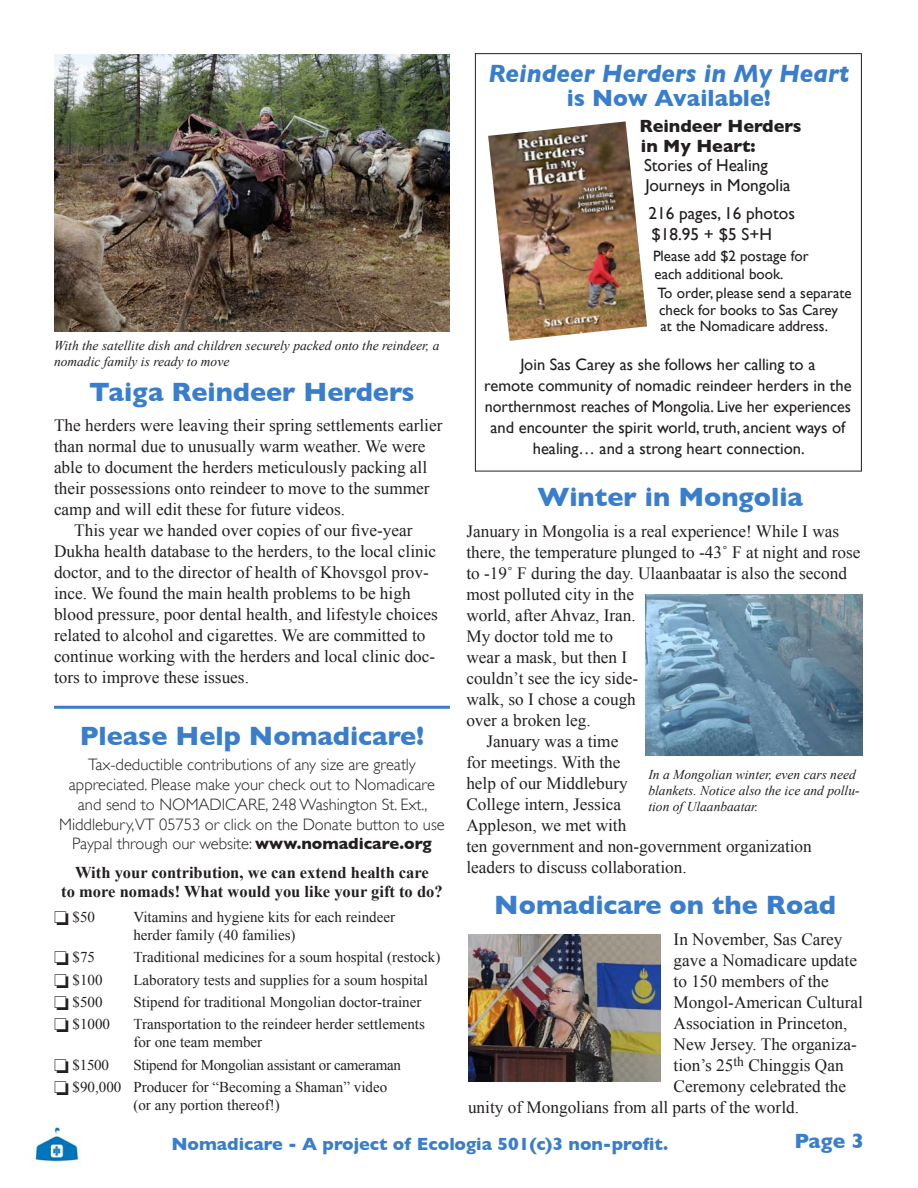
<style>
.page{position:relative;width:918px;height:1188px;background:#fff}
.page>*{position:absolute;margin:0;border:0;box-sizing:border-box;transform-origin:0 0}
.t1{font:700 27px "Gill Sans";color:#397dcd}
.t2{font:italic 700 25.5px "Gill Sans";color:#397dcd}
.t3{font:700 24px "Gill Sans";color:#397dcd}
.t4{font:700 21px "Gill Sans";color:#397dcd}
.t5{font:700 18px "Gill Sans";color:#397dcd}
.t6{font:700 18px/19.5px "Gill Sans";color:#231f20}
.t7{font:17.25px "Times New Roman";color:#231f20}
.t8{font:17.25px/19.5px "Gill Sans";color:#231f20}
.t9{font:300 16.5px/19.8px "Gill Sans";color:#231f20;text-align:center}
.t10{font:16.5px/21px "Gill Sans";color:#231f20;text-align:center}
.t11{font:700 16.5px/19.5px "Times New Roman";color:#231f20;text-align:center}
.t12{font:15px/18px "Times New Roman";color:#231f20}
.t13{font:15px/16.5px "Gill Sans";color:#231f20}
.t14{font:15px/22.4px "Times New Roman";letter-spacing:-.02em;color:#231f20}
.t15{font:italic 13.5px/16.2px "Times New Roman";color:#231f20}
.s1{font-weight:700}
</style>
<div class="page">
<img style="left:32px;top:1125px;width:48px;height:39px">
<hr style="left:54px;top:706px;width:396px;height:3px;background:#397dcd">
<img style="left:645px;top:595px;width:217px;height:161px">
<img style="left:468px;top:934px;width:192px;height:148px">
<img style="left:54px;top:54px;width:395px;height:278px">
<img style="left:488px;top:121px;width:159px;height:220px">
<hr style="left:475px;top:53px;width:1px;height:418px;background:#231f20">
<hr style="left:861px;top:53px;width:1px;height:418px;background:#231f20">
<hr style="left:475px;top:471px;width:386px;height:1px;background:#231f20">
<hr style="left:475px;top:53px;width:386px;height:1px;background:#231f20">
<h2 class="t2" style="left:488px;top:59px;width:362px">Reindeer Herders in My Heart</h2>
<h3 class="t3" style="left:567px;top:84px;width:206px">is Now Available!</h3>
<p class="t6" style="left:640px;top:116px;width:164px">Reindeer Herders in My Heart:</p>
<p class="t8" style="left:644px;top:156px;width:148px">Stories of Healing<br>Journeys in Mongolia</p>
<p class="t8" style="left:649px;top:202px;width:148px;line-height:21px">216 pages, 16 photos $18.95 + $5 S+H</p>
<p class="t13" style="left:653px;top:246px;width:157px;line-height:18px">Please add $2 postage for each additional book.</p>
<p class="t13" style="left:658px;top:285px;width:196px">To order, please send a separate check for books to Sas Carey at the Nomadicare address.</p>
<p class="t10" style="left:484px;top:354px;width:369px">Join Sas Carey as she follows her calling to a<br>remote community of nomadic reindeer herders in the northernmost reaches of Mongolia. Live her experiences and encounter the spirit world, truth, ancient ways of healing… and a strong heart connection.</p>
<p class="t15" style="left:54px;top:337px;width:387px">With the satellite dish and children securely packed onto the reindeer, a nomadic family is ready to move</p>
<h1 class="t1" style="left:89px;top:376px;width:327px">Taiga Reindeer Herders</h1>
<p class="t7" style="left:54px;top:414px;width:390px">The herders were leaving their spring settlements earlier</p>
<p class="t7" style="left:54px;top:435px;width:373px">than normal due to unusually warm weather. We were</p>
<p class="t7" style="left:54px;top:456px;width:375px">able to document the herders meticulously packing all</p>
<p class="t7" style="left:54px;top:477px;width:377px">their possessions onto reindeer to move to the summer</p>
<p class="t7" style="left:54px;top:498px;width:293px">camp and will edit these for future videos.</p>
<p class="t7" style="left:74px;top:519px;width:340px">This year we handed over copies of our five-year</p>
<p class="t7" style="left:54px;top:540px;width:384px">Dukha health database to the herders, to the local clinic</p>
<p class="t7" style="left:54px;top:561px;width:376px">doctor, and to the director of health of Khovsgol prov-</p>
<p class="t7" style="left:54px;top:582px;width:358px">ince. We found the main health problems to be high</p>
<p class="t7" style="left:54px;top:603px;width:385px">blood pressure, poor dental health, and lifestyle choices</p>
<p class="t7" style="left:54px;top:624px;width:373px">related to alcohol and cigarettes. We are committed to</p>
<p class="t7" style="left:54px;top:645px;width:383px">continue working with the herders and local clinic doc-</p>
<p class="t7" style="left:54px;top:666px;width:197px">tors to improve these issues.</p>
<h1 class="t1" style="left:538px;top:481px;width:267px">Winter in Mongolia</h1>
<p class="t7" style="left:466px;top:520px;width:374px">January in Mongolia is a real experience! While I was</p>
<p class="t7" style="left:466px;top:541px;width:396px">there, the temperature plunged to -43˚ F at night and rose</p>
<p class="t7" style="left:466px;top:562px;width:382px">to -19˚ F during the day. Ulaanbaatar is also the second</p>
<p class="t7" style="left:466px;top:583px;width:169px">most polluted city in the</p>
<p class="t7" style="left:466px;top:604px;width:171px">world, after Ahvaz, Iran.</p>
<p class="t7" style="left:466px;top:625px;width:148px">My doctor told me to</p>
<p class="t7" style="left:466px;top:646px;width:162px">wear a mask, but then I</p>
<p class="t7" style="left:466px;top:667px;width:173px">couldn’t see the icy side-</p>
<p class="t7" style="left:466px;top:688px;width:171px">walk, so I chose a cough</p>
<p class="t7" style="left:466px;top:709px;width:126px">over a broken leg.</p>
<p class="t7" style="left:487px;top:730px;width:133px">January was a time</p>
<p class="t7" style="left:466px;top:751px;width:156px">for meetings. With the</p>
<p class="t7" style="left:466px;top:772px;width:163px">help of our Middlebury</p>
<p class="t7" style="left:466px;top:793px;width:156px">College intern, Jessica</p>
<p class="t7" style="left:466px;top:813px;width:162px">Appleson, we met with</p>
<p class="t7" style="left:466px;top:834px;width:347px">ten government and non-government organization</p>
<p class="t7" style="left:466px;top:855px;width:222px">leaders to discuss collaboration.</p>
<h1 class="t1" style="left:80px;top:720px;width:346px">Please Help Nomadicare!</h1>
<p class="t9" style="left:59px;top:755px;width:387px">Tax-deductible contributions of any size are greatly appreciated. Please make your check out to Nomadicare and send to NOMADICARE, 248 Washington St. Ext., Middlebury,VT 05753 or click on the Donate button to use Paypal through our website: <span class="s1">www.nomadicare.org</span></p>
<p class="t15" style="left:648px;top:766px;width:213px">In a Mongolian winter, even cars need blankets. Notice also the ice and pollu&shy;tion of Ulaanbaatar.</p>
<p class="t11" style="left:61px;top:862px;width:383px">With your contribution, we can extend health care<br>to more nomads! What would you like your gift to do?</p>
<p class="t12" style="left:54px;top:908px;width:43px">❏ $50</p>
<p class="t12" style="left:133px;top:908px;width:263px">Vitamins and hygiene kits for each reindeer herder family (40 families)</p>
<p class="t12" style="left:54px;top:948px;width:43px">❏ $75</p>
<p class="t12" style="left:133px;top:948px;width:308px">Traditional medicines for a soum hospital (restock)</p>
<p class="t12" style="left:54px;top:970px;width:50px">❏ $100</p>
<p class="t12" style="left:133px;top:970px;width:296px">Laboratory tests and supplies for a soum hospital</p>
<p class="t12" style="left:54px;top:993px;width:50px">❏ $500</p>
<p class="t12" style="left:133px;top:993px;width:289px">Stipend for traditional Mongolian doctor-trainer</p>
<p class="t12" style="left:54px;top:1015px;width:58px">❏ $1000</p>
<p class="t12" style="left:133px;top:1015px;width:293px">Transportation to the reindeer herder settlements for one team member</p>
<p class="t12" style="left:54px;top:1055px;width:56px">❏ $1500</p>
<h1 class="t1" style="left:494px;top:889px;width:343px">Nomadicare on the Road</h1>
<p class="t7" style="left:674px;top:927px;width:170px">In November, Sas Carey</p>
<p class="t7" style="left:674px;top:948px;width:185px">gave a Nomadicare update</p>
<p class="t7" style="left:674px;top:969px;width:157px">to 150 members of the</p>
<p class="t7" style="left:674px;top:990px;width:191px">Mongol-American Cultural</p>
<p class="t7" style="left:674px;top:1011px;width:175px">Association in Princeton,</p>
<p class="t7" style="left:674px;top:1032px;width:185px">New Jersey. The organiza-</p>
<p class="t7" style="left:674px;top:1054px;width:172px">tion’s 25<sup>th</sup> Chinggis Qan</p>
<p class="t7" style="left:674px;top:1075px;width:174px">Ceremony celebrated the</p>
<p class="t7" style="left:468px;top:1096px;width:333px">unity of Mongolians from all parts of the world.</p>
<p class="t14" style="left:54px;top:1053px;width:348px;text-indent:79px">Stipend for Mongolian assistant or cameraman ❏ $90,000 Producer for “Becoming a Shaman” video</p>
<p class="t12" style="left:133px;top:1096px;width:148px">(or any portion thereof!)</p>
<p class="t5" style="left:171px;top:1133px;width:498px">Nomadicare - A project of Ecologia 501(c)3 non-profit.</p>
<p class="t4" style="left:795px;top:1129px;width:71px">Page 3</p>
</div>
